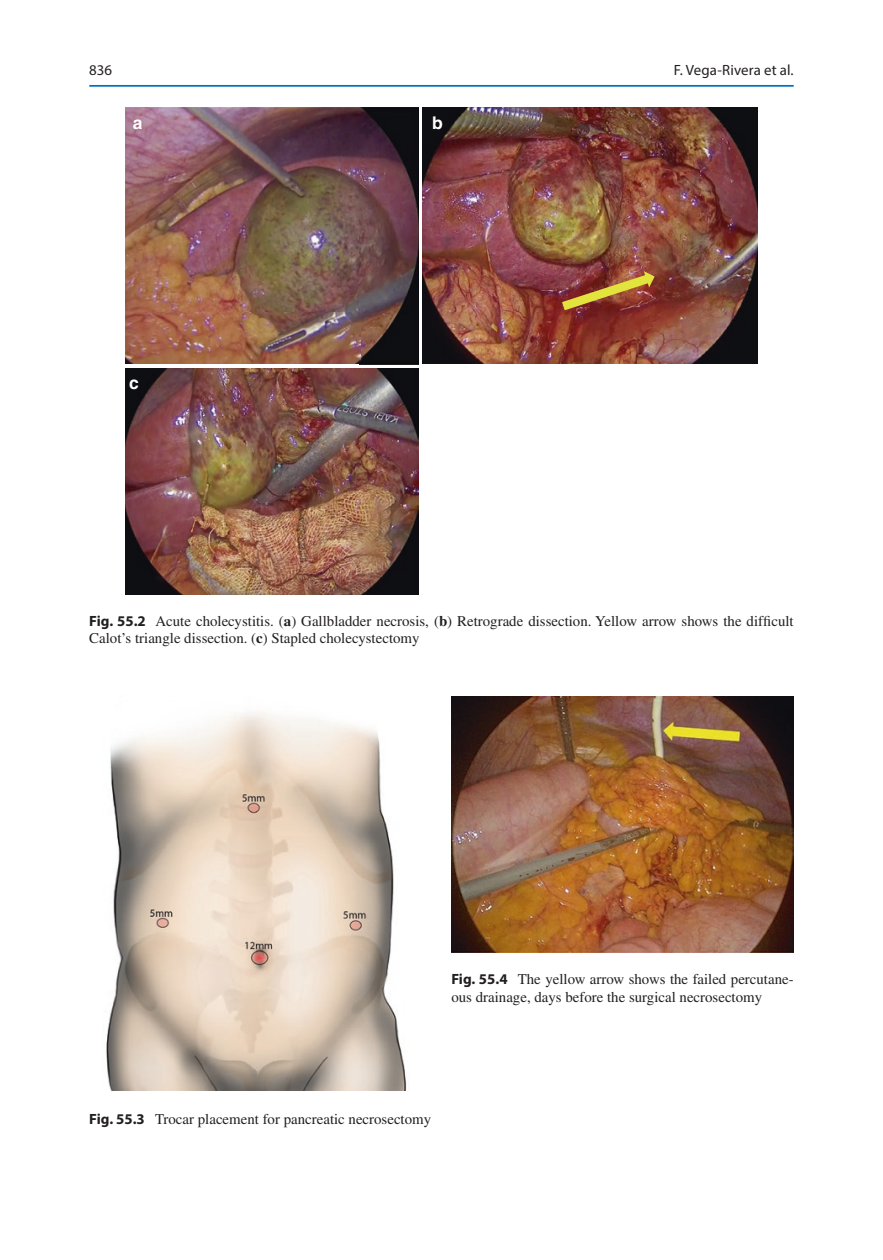
<style>
.page{position:relative;width:883px;height:1260px;background:#fff}
.page>*{position:absolute;margin:0;border:0;box-sizing:border-box;transform-origin:0 0}
.t1{font:700 17.5px "Helvetica";color:#fff}
.t2{font:14.88px/17.5px "Times LT Std";color:#231f20}
.t3{font:14.88px "Myriad Pro";letter-spacing:.005em;color:#231f20}
.s1{font-family:"Myriad Pro";font-weight:700}
.s2{font-weight:700}
</style>
<div class="page">
<img style="left:125px;top:107px;width:294px;height:257px">
<img style="left:423px;top:107px;width:335px;height:257px">
<svg style="left:562px;top:271px;width:93px;height:39px;background:#9d5e35"></svg>
<img style="left:125px;top:368px;width:294px;height:226px">
<img style="left:106px;top:712px;width:301px;height:379px">
<img style="left:452px;top:696px;width:341px;height:257px">
<hr style="left:89px;top:85px;width:705px;height:2px;background:#0073bc">
<p class="t3" style="left:89px;top:61px;width:24px">836</p>
<p class="t1" style="left:133px;top:112px;width:11px">a</p>
<p class="t1" style="left:432px;top:112px;width:12px">b</p>
<p class="t1" style="left:129px;top:372px;width:11px">c</p>
<p class="t3" style="left:674px;top:61px;width:122px">F. Vega-Rivera et al.</p>
<p class="t2" style="left:89px;top:612px;width:706px"><span class="s1">Fig. 55.2</span> Acute cholecystitis. (<span class="s2">a</span>) Gallbladder necrosis, (<span class="s2">b</span>) Retrograde dissection. Yellow arrow shows the difficult<br>Calot’s triangle dissection. (<span class="s2">c</span>) Stapled cholecystectomy</p>
<p class="t2" style="left:451px;top:970px;width:344px"><span class="s1">Fig. 55.4</span> The yellow arrow shows the failed percutane&shy;ous drainage, days before the surgical necrosectomy</p>
<p class="t2" style="left:89px;top:1110px;width:343px"><span class="s1">Fig. 55.3</span> Trocar placement for pancreatic necrosectomy</p>
</div>
